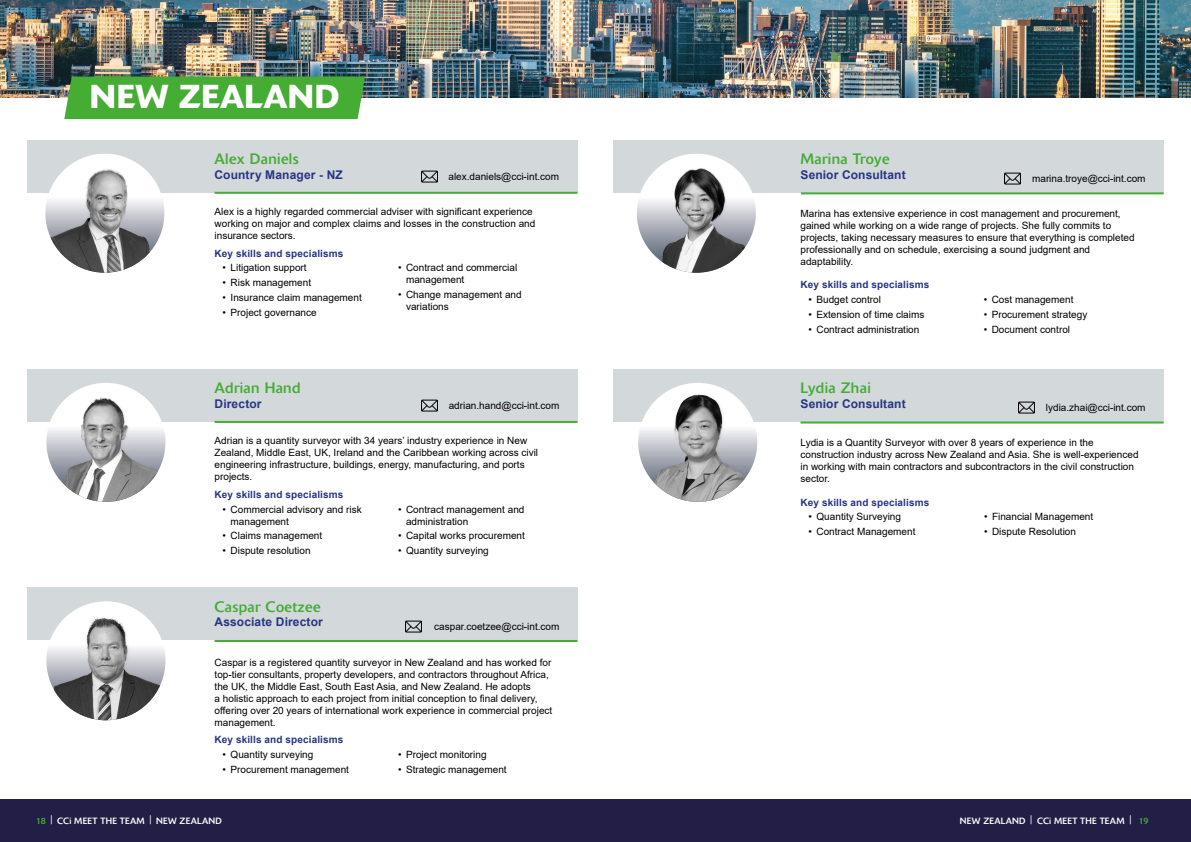
<style>
.page{position:relative;width:1191px;height:842px;background:#fff}
.page>*{position:absolute;margin:0;border:0;box-sizing:border-box;transform-origin:0 0}
.t1{font:500 33px "Delta";letter-spacing:.01em;color:#fff}
.t2{font:15px "Delta";letter-spacing:.025em;color:#45ac34}
.t3{font:700 12px "Arial";letter-spacing:.01em;color:#283583}
.t4{font:10px/12px "Arial";color:#000}
.t5{font:700 10px "Arial";letter-spacing:.01em;color:#283583}
.t6{font:9px "Delta";letter-spacing:.025em;color:#fff}
.s1{color:#45ac34}
</style>
<div class="page">
<div style="left:0;top:799px;width:1191px;height:43px;background:#231e45"></div>
<img style="left:0;top:0;width:1191px;height:98px">
<div style="left:64px;top:77px;width:301px;height:42px;background:#45ac34"></div>
<div style="left:27px;top:588px;width:550px;height:52px;background:#d3d8db"></div>
<hr style="left:215px;top:640px;width:362px;height:2px;background:#45ac34">
<img style="left:405px;top:620px;width:16px;height:13px">
<img style="left:46px;top:601px;width:119px;height:119px;border-radius:59px">
<div style="left:27px;top:369px;width:550px;height:52px;background:#d3d8db"></div>
<hr style="left:215px;top:421px;width:362px;height:2px;background:#45ac34">
<img style="left:421px;top:399px;width:16px;height:13px">
<svg style="left:46px;top:383px;width:119px;height:119px"></svg>
<img style="left:49px;top:390px;width:116px;height:112px">
<div style="left:613px;top:140px;width:550px;height:52px;background:#d3d8db"></div>
<hr style="left:801px;top:192px;width:362px;height:2px;background:#45ac34">
<img style="left:1004px;top:172px;width:16px;height:13px">
<img style="left:639px;top:158px;width:117px;height:115px">
<div style="left:27px;top:140px;width:550px;height:52px;background:#d3d8db"></div>
<hr style="left:215px;top:192px;width:362px;height:2px;background:#45ac34">
<img style="left:421px;top:170px;width:16px;height:13px">
<svg style="left:45px;top:154px;width:119px;height:119px"></svg>
<img style="left:45px;top:159px;width:112px;height:114px">
<div style="left:613px;top:369px;width:550px;height:52px;background:#d3d8db"></div>
<hr style="left:800px;top:421px;width:363px;height:2px;background:#45ac34">
<img style="left:1018px;top:401px;width:16px;height:13px">
<img style="left:638px;top:383px;width:119px;height:119px;border-radius:59px">
<h1 class="t1" style="left:90px;top:77px;width:251px">NEW ZEALAND</h1>
<h2 class="t2" style="left:215px;top:150px;width:86px">Alex Daniels</h2>
<p class="t3" style="left:215px;top:166px;width:130px">Country Manager - NZ</p>
<p class="t4" style="left:215px;top:205px;width:322px">Alex is a highly regarded commercial adviser with significant experience working on major and complex claims and losses in the construction and insurance sectors.</p>
<p class="t5" style="left:215px;top:246px;width:130px">Key skills and specialisms</p>
<p class="t4" style="left:223px;top:262px;width:86px">• Litigation support</p>
<p class="t4" style="left:223px;top:277px;width:90px">• Risk management</p>
<p class="t4" style="left:223px;top:291px;width:141px">• Insurance claim management</p>
<p class="t4" style="left:223px;top:306px;width:96px">• Project governance</p>
<p class="t4" style="left:448px;top:170px;width:112px">alex.daniels@cci-int.com</p>
<p class="t4" style="left:406px;top:262px;width:113px;text-indent:-8px">• Contract and commercial management</p>
<p class="t4" style="left:406px;top:289px;width:117px;text-indent:-8px">• Change management and variations</p>
<h2 class="t2" style="left:215px;top:379px;width:87px">Adrian Hand</h2>
<p class="t3" style="left:215px;top:395px;width:48px">Director</p>
<p class="t4" style="left:215px;top:434px;width:325px">Adrian is a quantity surveyor with 34 years’ industry experience in New Zealand, Middle East, UK, Ireland and the Caribbean working across civil engineering infrastructure, buildings, energy, manufacturing, and ports projects.</p>
<p class="t5" style="left:215px;top:487px;width:130px">Key skills and specialisms</p>
<p class="t4" style="left:231px;top:503px;width:133px;text-indent:-8px">• Commercial advisory and risk management</p>
<p class="t4" style="left:223px;top:530px;width:101px">• Claims management</p>
<p class="t4" style="left:223px;top:545px;width:90px">• Dispute resolution</p>
<p class="t4" style="left:449px;top:400px;width:112px">adrian.hand@cci-int.com</p>
<p class="t4" style="left:406px;top:503px;width:120px;text-indent:-8px">• Contract management and administration</p>
<p class="t4" style="left:398px;top:530px;width:128px">• Capital works procurement</p>
<p class="t4" style="left:398px;top:545px;width:92px">• Quantity surveying</p>
<h2 class="t2" style="left:215px;top:598px;width:108px">Caspar Coetzee</h2>
<p class="t3" style="left:215px;top:614px;width:110px">Associate Director</p>
<p class="t4" style="left:434px;top:621px;width:127px">caspar.coetzee@cci-int.com</p>
<p class="t4" style="left:215px;top:656px;width:339px">Caspar is a registered quantity surveyor in New Zealand and has worked for top-tier consultants, property developers, and contractors throughout Africa, the UK, the Middle East, South East Asia, and New Zealand. He adopts<br>a holistic approach to each project from initial conception to final delivery, offering over 20 years of international work experience in commercial project management.</p>
<p class="t5" style="left:215px;top:733px;width:130px">Key skills and specialisms</p>
<p class="t4" style="left:223px;top:749px;width:92px">• Quantity surveying</p>
<p class="t4" style="left:223px;top:763px;width:128px">• Procurement management</p>
<p class="t4" style="left:398px;top:749px;width:90px">• Project monitoring</p>
<p class="t4" style="left:398px;top:763px;width:110px">• Strategic management</p>
<h2 class="t2" style="left:800px;top:150px;width:91px">Marina Troye</h2>
<p class="t3" style="left:800px;top:166px;width:107px">Senior Consultant</p>
<p class="t4" style="left:1032px;top:173px;width:115px">marina.troye@cci-int.com</p>
<p class="t4" style="left:800px;top:207px;width:336px">Marina has extensive experience in cost management and procurement, gained while working on a wide range of projects. She fully commits to projects, taking necessary measures to ensure that everything is completed professionally and on schedule, exercising a sound judgment and adaptability.</p>
<p class="t5" style="left:800px;top:278px;width:130px">Key skills and specialisms</p>
<p class="t4" style="left:808px;top:294px;width:74px">• Budget control</p>
<p class="t4" style="left:808px;top:308px;width:117px">• Extension of time claims</p>
<p class="t4" style="left:808px;top:323px;width:112px">• Contract administration</p>
<p class="t4" style="left:983px;top:294px;width:91px">• Cost management</p>
<p class="t4" style="left:983px;top:308px;width:105px">• Procurement strategy</p>
<p class="t4" style="left:983px;top:323px;width:88px">• Document control</p>
<h2 class="t2" style="left:800px;top:379px;width:72px">Lydia Zhai</h2>
<p class="t3" style="left:800px;top:395px;width:107px">Senior Consultant</p>
<p class="t4" style="left:1046px;top:402px;width:101px">lydia.zhai@cci-int.com</p>
<p class="t4" style="left:800px;top:437px;width:339px">Lydia is a Quantity Surveyor with over 8 years of experience in the construction industry across New Zealand and Asia. She is well-experienced in working with main contractors and subcontractors in the civil construction sector.</p>
<p class="t5" style="left:800px;top:495px;width:130px">Key skills and specialisms</p>
<p class="t4" style="left:808px;top:511px;width:94px">• Quantity Surveying</p>
<p class="t4" style="left:808px;top:526px;width:108px">• Contract Management</p>
<p class="t4" style="left:984px;top:511px;width:111px">• Financial Management</p>
<p class="t4" style="left:984px;top:526px;width:93px">• Dispute Resolution</p>
<p class="t6" style="left:36px;top:815px;width:174px"><span class="s1">18</span> | CCi MEET THE TEAM | New Zealand</p>
<p class="t6" style="left:1030px;top:815px;width:120px">| CCi MEET THE TEAM | <span class="s1">19</span></p>
<p class="t6" style="left:960px;top:815px;width:52px">New Zealand</p>
</div>
